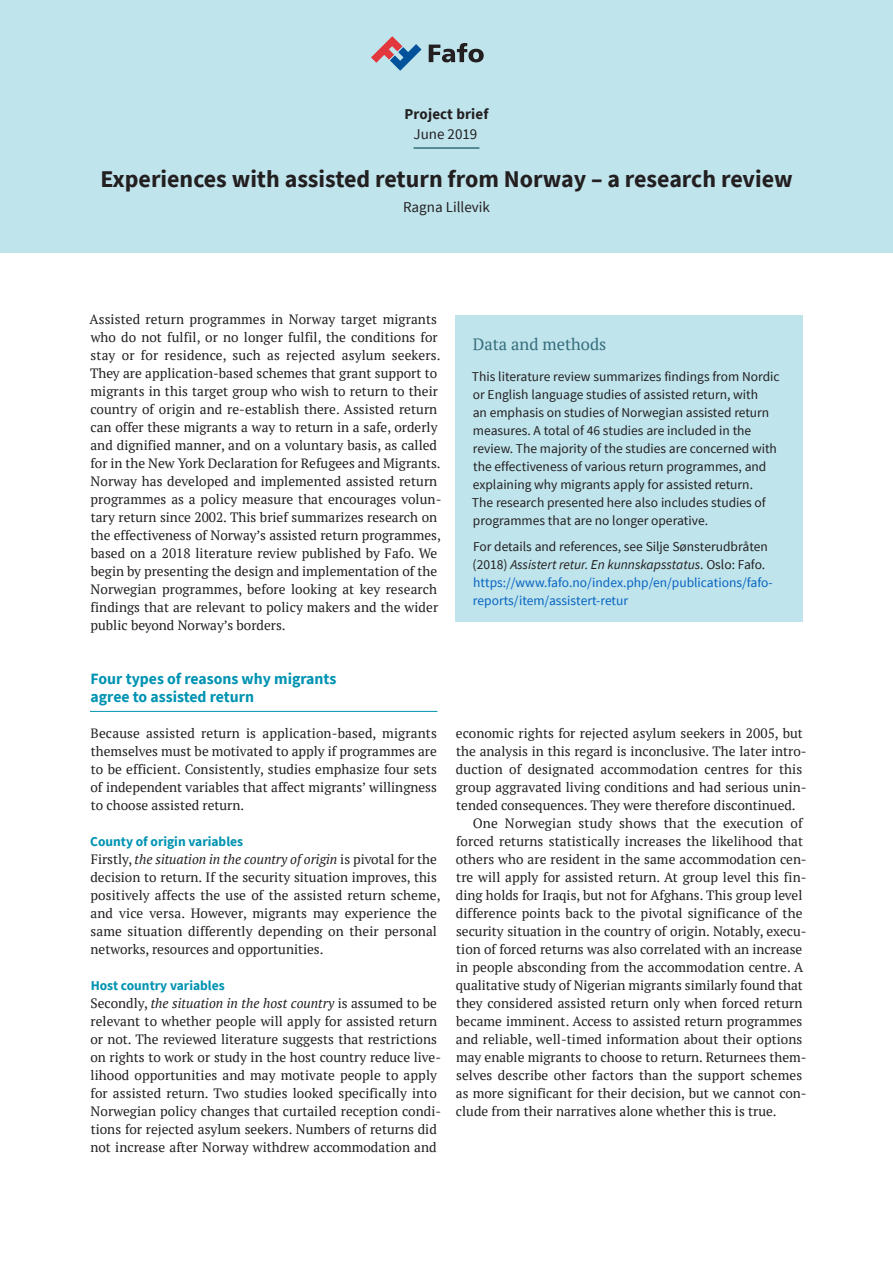
<style>
.page{position:relative;width:893px;height:1263px;background:#fff}
.page>*{position:absolute;margin:0;border:0;box-sizing:border-box;transform-origin:0 0}
.Fafo_Tittel{font:700 24px "Source Sans Pro";color:#231f20}
.Fafo_Farget_boks_ove{font:16.5px "PT Serif";color:#366d7c}
.Fafo_Overskrift_1{font:700 15.75px/18px "Source Sans Pro";color:#0093b2}
.Fafo_Forfatter{font:15px "Source Sans Pro";color:#231f20}
.Fafo_Serie{font:700 15px "Source Sans Pro";letter-spacing:.01em;color:#231f20}
.Fafo_Rapportnummer{font:15px "Source Sans Pro";color:#231f20}
.Fafo_Normal_første{font:13.5px/18px "PT Serif";letter-spacing:.005em;color:#231f20}
.Fafo_Normal{font:13.5px/18px "PT Serif";letter-spacing:.005em;color:#231f20}
.Fafo_Farget_boks_før{font:13.5px/18px "Source Sans Pro";color:#231f20}
.Fafo_Farget_boks_før-2{font:13.5px/18px "Source Sans Pro";color:#0563c1}
.Fafo_Overskrift_2{font:700 13.5px "Source Sans Pro";color:#0093b2}
.s1{color:#231f20}
.s2{font-style:italic;color:#231f20}
.s3{font-style:italic}
</style>
<div class="page">
<div style="left:0;top:0;width:893px;height:252px;background:#bfe4ec"></div>
<svg style="left:371px;top:36px;width:50px;height:35px"></svg>
<svg style="left:429px;top:43px;width:55px;height:19px"></svg>
<hr style="left:413px;top:147px;width:66px;height:2px;background:#366d7c">
<div style="left:455px;top:316px;width:348px;height:306px;background:#bfe4ec"></div>
<hr style="left:90px;top:711px;width:347px;height:1px;background:#0093b2">
<p class="Fafo_Serie" style="left:404px;top:104px;width:85px">Project brief</p>
<p class="Fafo_Rapportnummer" style="left:413px;top:124px;width:65px">June 2019</p>
<p class="Fafo_Tittel" style="left:100px;top:163px;width:694px">Experiences with assisted return from Norway – a research review</p>
<p class="Fafo_Forfatter" style="left:403px;top:198px;width:88px">Ragna Lillevik</p>
<p class="Fafo_Normal_første" style="left:89px;top:310px;width:354px">Assisted return programmes in Norway target migrants who do not fulfil, or no longer fulfil, the conditions for stay or for residence, such as rejected asylum seekers.<br>They are application-based schemes that grant support to migrants in this target group who wish to return to their country of origin and re-establish there. Assisted return can offer these migrants a way to return in a safe, orderly and dignified manner, and on a voluntary basis, as called for in the New York Declaration for Refugees and Migrants.<br>Norway has developed and implemented assisted return programmes as a policy measure that encourages volun&shy;tary return since 2002. This brief summarizes research on the effectiveness of Norway’s assisted return programmes, based on a 2018 literature review published by Fafo. We begin by presenting the design and implementation of the Norwegian programmes, before looking at key research findings that are relevant to policy makers and the wider public beyond Norway’s borders.</p>
<p class="Fafo_Farget_boks_ove" style="left:473px;top:333px;width:135px">Data and methods</p>
<p class="Fafo_Farget_boks_før" style="left:472px;top:367px;width:309px">This literature review summarizes findings from Nordic or English language studies of assisted return, with<br>an emphasis on studies of Norwegian assisted return measures. A total of 46 studies are included in the review. The majority of the studies are concerned with the effectiveness of various return programmes, and explaining why migrants apply for assisted return.<br>The research presented here also includes studies of programmes that are no longer operative.</p>
<p class="Fafo_Farget_boks_før-2" style="left:473px;top:538px;width:302px"><span class="s1">For details and references, see Silje Sønsterudbråten (2018)</span> <span class="s2">Assistert retur. En kunnskapsstatus</span><span class="s1">. Oslo: Fafo. </span>https://www.fafo.no/index.php/en/publications/fafo&shy;reports/item/assistert-retur</p>
<p class="Fafo_Overskrift_1" style="left:91px;top:670px;width:247px">Four types of reasons why migrants agree to assisted return</p>
<p class="Fafo_Normal_første" style="left:90px;top:724px;width:348px;text-align:justify">Because assisted return is application-based, migrants themselves must be motivated to apply if programmes are to be efficient. Consistently, studies emphasize four sets of independent variables that affect migrants’ willingness to choose assisted return.</p>
<p class="Fafo_Overskrift_2" style="left:90px;top:832px;width:155px">County of origin variables</p>
<p class="Fafo_Normal_første" style="left:90px;top:850px;width:352px">Firstly, <span class="s3">the situation in the country of origin</span> is pivotal for the decision to return. If the security situation improves, this positively affects the use of the assisted return scheme, and vice versa. However, migrants may experience the same situation differently depending on their personal networks, resources and opportunities.</p>
<p class="Fafo_Overskrift_2" style="left:91px;top:976px;width:135px">Host country variables</p>
<p class="Fafo_Normal_første" style="left:90px;top:994px;width:352px">Secondly, <span class="s3">the situation in the host country</span> is assumed to be relevant to whether people will apply for assisted return or not. The reviewed literature suggests that restrictions on rights to work or study in the host country reduce live&shy;lihood opportunities and may motivate people to apply for assisted return. Two studies looked specifically into Norwegian policy changes that curtailed reception condi&shy;tions for rejected asylum seekers. Numbers of returns did not increase after Norway withdrew accommodation and</p>
<p class="Fafo_Normal_første" style="left:456px;top:724px;width:352px">economic rights for rejected asylum seekers in 2005, but the analysis in this regard is inconclusive. The later intro&shy;duction of designated accommodation centres for this group aggravated living conditions and had serious unin&shy;tended consequences. They were therefore discontinued.</p>
<p class="Fafo_Normal" style="left:456px;top:814px;width:352px;text-indent:17px">One Norwegian study shows that the execution of forced returns statistically increases the likelihood that others who are resident in the same accommodation cen&shy;tre will apply for assisted return. At group level this fin&shy;ding holds for Iraqis, but not for Afghans. This group level difference points back to the pivotal significance of the security situation in the country of origin. Notably, execu&shy;tion of forced returns was also correlated with an increase in people absconding from the accommodation centre. A qualitative study of Nigerian migrants similarly found that they considered assisted return only when forced return became imminent. Access to assisted return programmes and reliable, well-timed information about their options may enable migrants to choose to return. Returnees them&shy;selves describe other factors than the support schemes as more significant for their decision, but we cannot con&shy;clude from their narratives alone whether this is true.</p>
</div>
